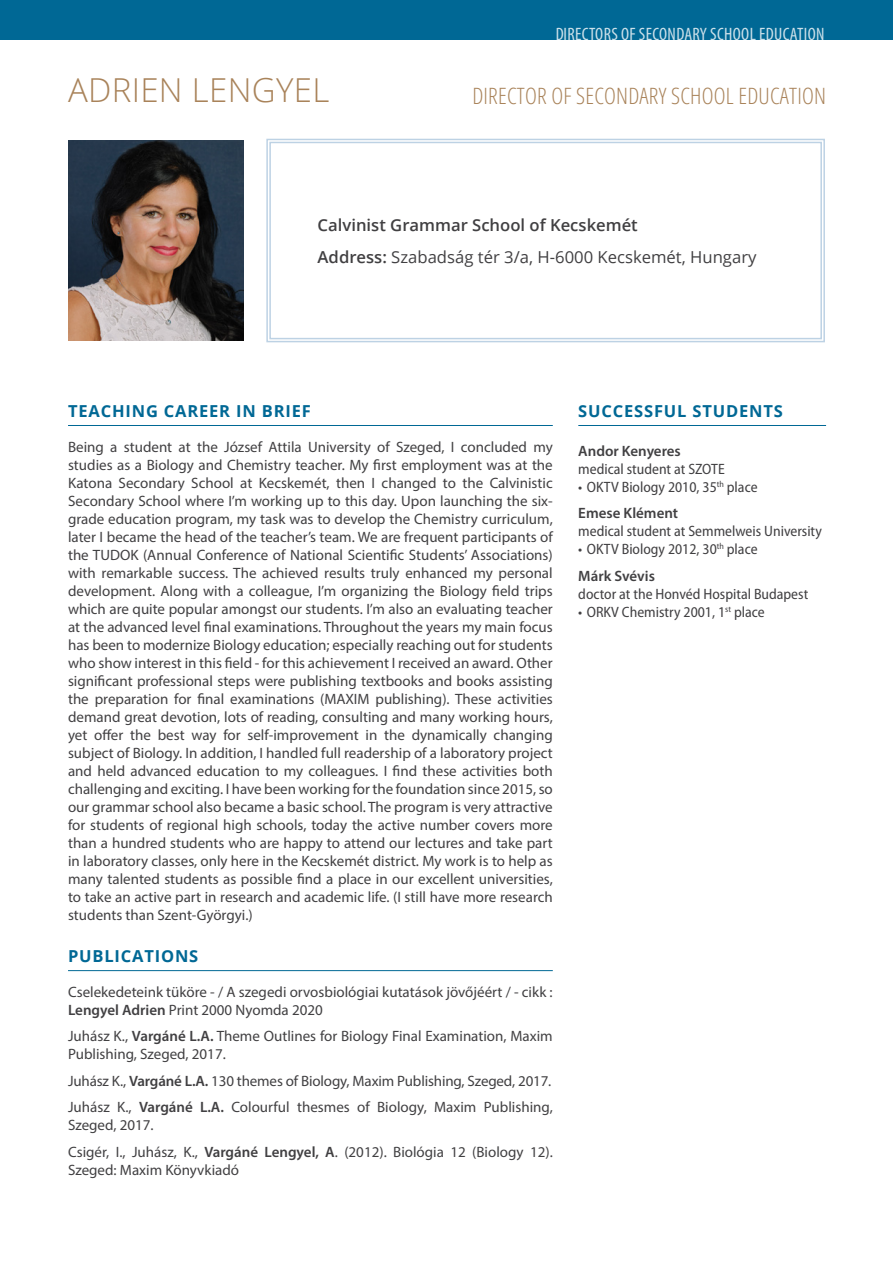
<style>
.page{position:relative;width:893px;height:1263px;background:#fff}
.page>*{position:absolute;margin:0;border:0;box-sizing:border-box;transform-origin:0 0}
.Név_T{font:300 33px "Open Sans";letter-spacing:.01em;color:#a9835a}
.Név_T-2{font:300 22.5px "Open Sans Condensed";letter-spacing:.01em;color:#a9835a}
.t1{font:condensed 18px "Myriad Pro";letter-spacing:.02em;color:#fff}
.alcím_T{font:700 16.5px "Open Sans";letter-spacing:.05em;color:#006895}
.Affiliáció2_T{font:16.5px "Open Sans";color:#414042}
.Affiliáció1_T{font:600 16.5px "Open Sans";color:#414042}
.body1_T{font:15px/18px "Myriad Pro";color:#414042;text-align:justify}
.Publikációk_T{font:15px/18px "Myriad Pro";color:#414042}
.Diák_leírás_T{font:semi-condensed 15px "Myriad Pro";color:#414042}
.Sikeres_diák_név_T{font:600 15px "Myriad Pro";color:#414042}
.s1{font-weight:600}
</style>
<div class="page">
<svg style="left:266px;top:138px;width:559px;height:205px"></svg>
<div style="left:269px;top:142px;width:553px;height:197px;border:1px solid #bdd2e4"></div>
<div style="left:0;top:0;width:893px;height:40px;background:#006895"></div>
<hr style="left:578px;top:425px;width:248px;height:1px;background:#006895">
<hr style="left:68px;top:425px;width:485px;height:1px;background:#006895">
<hr style="left:68px;top:970px;width:485px;height:1px;background:#006895">
<img style="left:68px;top:141px;width:176px;height:199px">
<p class="Név_T" style="left:68px;top:67px;width:263px">ADRIEN LENGYEL</p>
<p class="t1" style="left:555px;top:23px;width:271px">DIRECTORS OF SECONDARY SCHOOL EDUCATION</p>
<p class="Név_T-2" style="left:472px;top:81px;width:355px">DIRECTOR OF SECONDARY SCHOOL EDUCATION</p>
<p class="Affiliáció1_T" style="left:318px;top:213px;width:322px">Calvinist Grammar School of Kecskemét</p>
<p class="Affiliáció2_T" style="left:318px;top:246px;width:440px"><span class="s1">Address:</span> Szabadság tér 3/a, H-6000 Kecskemét, Hungary</p>
<p class="alcím_T" style="left:68px;top:399px;width:244px">TEACHING CAREER IN BRIEF</p>
<p class="body1_T" style="left:68px;top:437px;width:486px">Being a student at the József Attila University of Szeged, I concluded my studies as a Biology and Chemistry teacher. My first employment was at the Katona Secondary School at Kecskemét, then I changed to the Calvinistic Secondary School where I’m working up to this day. Upon launching the six&shy;grade education program, my task was to develop the Chemistry curriculum, later I became the head of the teacher’s team. We are frequent participants of the TUDOK (Annual Conference of National Scientific Students’ Associations) with remarkable success. The achieved results truly enhanced my personal development. Along with a colleague, I’m organizing the Biology field trips which are quite popular amongst our students. I’m also an evaluating teacher at the advanced level final examinations. Throughout the years my main focus has been to modernize Biology education; especially reaching out for students who show interest in this field - for this achievement I received an award. Other significant professional steps were publishing textbooks and books assisting the preparation for final examinations (MAXIM publishing). These activities demand great devotion, lots of reading, consulting and many working hours, yet offer the best way for self-improvement in the dynamically changing subject of Biology. In addition, I handled full readership of a laboratory project and held advanced education to my colleagues. I find these activities both challenging and exciting. I have been working for the foundation since 2015, so our grammar school also became a basic school. The program is very attractive for students of regional high schools, today the active number covers more than a hundred students who are happy to attend our lectures and take part in laboratory classes, only here in the Kecskemét district. My work is to help as many talented students as possible find a place in our excellent universities, to take an active part in research and academic life. (I still have more research students than Szent-Györgyi.)</p>
<p class="alcím_T" style="left:68px;top:944px;width:132px">PUBLICATIONS</p>
<p class="Publikációk_T" style="left:68px;top:982px;width:486px">Cselekedeteink tüköre - / A szegedi orvosbiológiai kutatások jövőjéért / - cikk :<br><span class="s1">Lengyel Adrien</span> Print 2000 Nyomda 2020</p>
<p class="Publikációk_T" style="left:68px;top:1027px;width:486px">Juhász K., <span class="s1">Vargáné L.A.</span> Theme Outlines for Biology Final Examination, Maxim<br>Publishing, Szeged, 2017.</p>
<p class="Publikációk_T" style="left:68px;top:1071px;width:485px">Juhász K., <span class="s1">Vargáné L.A.</span> 130 themes of Biology, Maxim Publishing, Szeged, 2017.</p>
<p class="Publikációk_T" style="left:68px;top:1098px;width:486px">Juhász K., <span class="s1">Vargáné L.A.</span> Colourful thesmes of Biology, Maxim Publishing,<br>Szeged, 2017.</p>
<p class="Publikációk_T" style="left:68px;top:1142px;width:486px">Csigér, I., Juhász, K., <span class="s1">Vargáné Lengyel, A</span>. (2012). Biológia 12 (Biology 12).<br>Szeged: Maxim Könyvkiadó</p>
<p class="alcím_T" style="left:578px;top:399px;width:206px">SUCCESSFUL STUDENTS</p>
<p class="Sikeres_diák_név_T" style="left:578px;top:441px;width:104px">Andor Kenyeres</p>
<p class="Diák_leírás_T" style="left:578px;top:461px;width:148px">medical student at SZOTE</p>
<p class="Diák_leírás_T" style="left:578px;top:479px;width:181px">• OKTV Biology 2010, 35<sup>th</sup> place</p>
<p class="Sikeres_diák_név_T" style="left:578px;top:504px;width:101px">Emese Klément</p>
<p class="Diák_leírás_T" style="left:578px;top:523px;width:245px">medical student at Semmelweis University</p>
<p class="Diák_leírás_T" style="left:578px;top:541px;width:181px">• OKTV Biology 2012, 30<sup>th</sup> place</p>
<p class="Sikeres_diák_név_T" style="left:578px;top:566px;width:78px">Márk Svévis</p>
<p class="Diák_leírás_T" style="left:578px;top:586px;width:231px">doctor at the Honvéd Hospital Budapest</p>
<p class="Diák_leírás_T" style="left:578px;top:604px;width:188px">• ORKV Chemistry 2001, 1<sup>st</sup> place</p>
</div>
